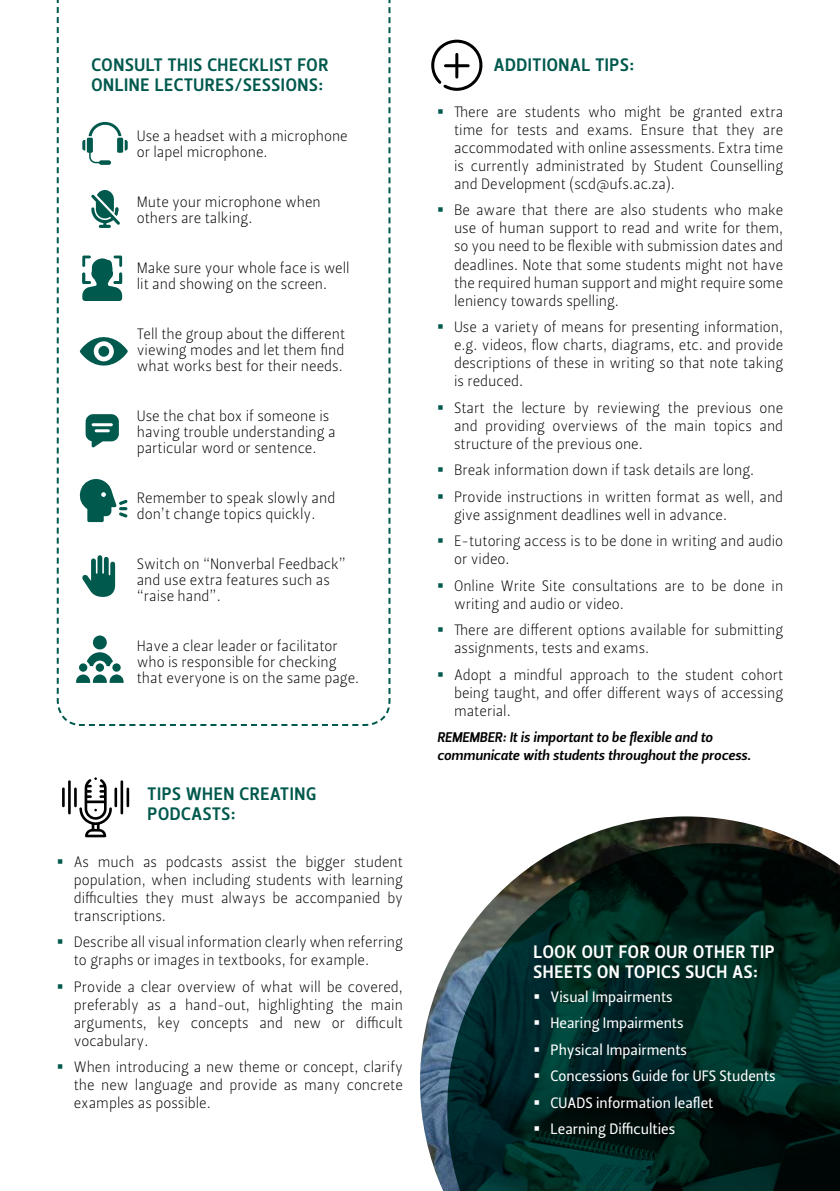
<style>
.page{position:relative;width:840px;height:1191px;background:#fff}
.page>*{position:absolute;margin:0;border:0;box-sizing:border-box;transform-origin:0 0}
.t1{font:18px/20px "Leitura Sans Grot 3";letter-spacing:.035em;color:#00594d}
.t2{font:18px "Leitura Sans Grot 3";letter-spacing:.035em;color:#fff}
.t3{font:15px/18px "Leitura Sans Grot 1";color:#000}
.t4{font:15px "Leitura Sans Grot 2";color:#fff}
.t5{font:14px/18px "Leitura Sans Italic 3";color:#000}
.s1{color:#00594d}
</style>
<div class="page">
<svg style="left:56px;top:0;width:335px;height:726px"></svg>
<img style="left:420px;top:816px;width:382px;height:375px">
<svg style="left:447px;top:843px;width:392px;height:348px"></svg>
<svg style="left:62px;top:777px;width:67px;height:60px"></svg>
<svg style="left:431px;top:40px;width:51px;height:51px"></svg>
<svg style="left:80px;top:337px;width:48px;height:29px"></svg>
<div style="left:98px;top:346px;width:11px;height:11px;background:#00594d;border-radius:50%"></div>
<svg style="left:91px;top:190px;width:29px;height:38px"></svg>
<svg style="left:82px;top:122px;width:46px;height:43px"></svg>
<svg style="left:82px;top:255px;width:40px;height:46px"></svg>
<svg style="left:79px;top:477px;width:48px;height:45px"></svg>
<svg style="left:82px;top:555px;width:33px;height:42px"></svg>
<svg style="left:87px;top:635px;width:26px;height:31px"></svg>
<svg style="left:76px;top:674px;width:48px;height:9px"></svg>
<div style="left:79px;top:663px;width:8px;height:9px;background:#00594d;border-radius:50%"></div>
<div style="left:96px;top:663px;width:8px;height:9px;background:#00594d;border-radius:50%"></div>
<div style="left:112px;top:663px;width:9px;height:8px;background:#00594d;border-radius:50%"></div>
<svg style="left:85px;top:414px;width:34px;height:33px"></svg>
<p class="t1" style="left:91px;top:55px;width:238px">CONSULT THIS CHECKLIST FOR<br>ONLINE LECTURES/SESSIONS:</p>
<p class="t3" style="left:137px;top:128px;width:212px;line-height:16px">Use a headset with a microphone or lapel microphone.</p>
<p class="t3" style="left:137px;top:194px;width:185px;line-height:16px">Mute your microphone when others are talking.</p>
<p class="t3" style="left:137px;top:260px;width:214px;line-height:16px">Make sure your whole face is well lit and showing on the screen.</p>
<p class="t3" style="left:137px;top:326px;width:210px;line-height:16px;text-align:justify">Tell the group about the different viewing modes and let them find what works best for their needs.</p>
<p class="t3" style="left:137px;top:408px;width:200px;line-height:16px">Use the chat box if someone is having trouble understanding a particular word or sentence.</p>
<p class="t3" style="left:137px;top:490px;width:200px;line-height:16px">Remember to speak slowly and don’t change topics quickly.</p>
<p class="t3" style="left:137px;top:556px;width:211px;line-height:16px">Switch on “Nonverbal Feedback” and use extra features such as “raise hand”.</p>
<p class="t3" style="left:137px;top:638px;width:224px;line-height:16px">Have a clear leader or facilitator who is responsible for checking that everyone is on the same page.</p>
<p class="t1" style="left:147px;top:784px;width:170px">TIPS WHEN CREATING<br>PODCASTS:</p>
<p class="t3" style="left:74px;top:853px;width:330px;text-align:justify;text-indent:-17px"><span class="s1">▪</span> As much as podcasts assist the bigger student population, when including students with learning difficulties they must always be accompanied by transcriptions.</p>
<p class="t3" style="left:74px;top:933px;width:330px;text-indent:-17px"><span class="s1">▪</span> Describe all visual information clearly when referring to graphs or images in textbooks, for example.</p>
<p class="t3" style="left:74px;top:978px;width:330px;text-align:justify;text-indent:-17px"><span class="s1">▪</span> Provide a clear overview of what will be covered, preferably as a hand-out, highlighting the main arguments, key concepts and new or difficult vocabulary.</p>
<p class="t3" style="left:74px;top:1058px;width:330px;text-align:justify;text-indent:-17px"><span class="s1">▪</span> When introducing a new theme or concept, clarify the new language and provide as many concrete examples as possible.</p>
<p class="t1" style="left:493px;top:55px;width:142px">ADDITIONAL TIPS:</p>
<p class="t3" style="left:454px;top:103px;width:330px;text-align:justify;text-indent:-17px"><span class="s1">▪</span> There are students who might be granted extra time for tests and exams. Ensure that they are accommodated with online assessments. Extra time is currently administrated by Student Counselling and Development (scd@ufs.ac.za).</p>
<p class="t3" style="left:454px;top:201px;width:330px;text-align:justify;text-indent:-17px"><span class="s1">▪</span> Be aware that there are also students who make use of human support to read and write for them, so you need to be flexible with submission dates and deadlines. Note that some students might not have the required human support and might require some leniency towards spelling.</p>
<p class="t3" style="left:454px;top:318px;width:330px;text-align:justify;text-indent:-17px"><span class="s1">▪</span> Use a variety of means for presenting information, e.g. videos, flow charts, diagrams, etc. and provide descriptions of these in writing so that note taking is reduced.</p>
<p class="t3" style="left:454px;top:398px;width:330px;text-align:justify;text-indent:-17px"><span class="s1">▪</span> Start the lecture by reviewing the previous one and providing overviews of the main topics and structure of the previous one.</p>
<p class="t3" style="left:437px;top:461px;width:318px"><span class="s1">▪</span> Break information down if task details are long.</p>
<p class="t3" style="left:454px;top:487px;width:330px;text-indent:-17px"><span class="s1">▪</span> Provide instructions in written format as well, and give assignment deadlines well in advance.</p>
<p class="t3" style="left:454px;top:532px;width:330px;text-indent:-17px"><span class="s1">▪</span> E-tutoring access is to be done in writing and audio or video.</p>
<p class="t3" style="left:454px;top:576px;width:330px;text-indent:-17px"><span class="s1">▪</span> Online Write Site consultations are to be done in writing and audio or video.</p>
<p class="t3" style="left:454px;top:621px;width:330px;text-indent:-17px"><span class="s1">▪</span> There are different options available for submitting assignments, tests and exams.</p>
<p class="t3" style="left:454px;top:665px;width:330px;text-align:justify;text-indent:-17px"><span class="s1">▪</span> Adopt a mindful approach to the student cohort being taught, and offer different ways of accessing material.</p>
<p class="t5" style="left:437px;top:728px;width:315px">REMEMBER: It is important to be flexible and to communicate with students throughout the process.</p>
<p class="t2" style="left:533px;top:939px;width:12px">LOOK</p>
<p class="t2" style="left:581px;top:939px;width:48px">OU T FOR</p>
<p class="t2" style="left:654px;top:939px;width:12px">OUR</p>
<p class="t2" style="left:692px;top:939px;width:32px">OTHER</p>
<p class="t2" style="left:750px;top:939px;width:17px">TIP</p>
<p class="t2" style="left:533px;top:959px;width:11px">SHEE</p>
<p class="t2" style="left:573px;top:959px;width:71px">TS ON TOPICS</p>
<p class="t2" style="left:685px;top:959px;width:12px">SUCH</p>
<p class="t2" style="left:732px;top:959px;width:27px">AS :</p>
<p class="t4" style="left:533px;top:986px;width:141px">▪ Visual Impairments</p>
<p class="t4" style="left:533px;top:1012px;width:151px">▪ Hearing Impairments</p>
<p class="t4" style="left:533px;top:1039px;width:155px">▪ Physical Impairments</p>
<p class="t4" style="left:533px;top:1066px;width:244px">▪ Concessions Guide for UFS Students</p>
<p class="t4" style="left:533px;top:1092px;width:181px">▪ CUADS information leaflet</p>
<p class="t4" style="left:533px;top:1119px;width:143px">▪ Learning Difficulties</p>
</div>
